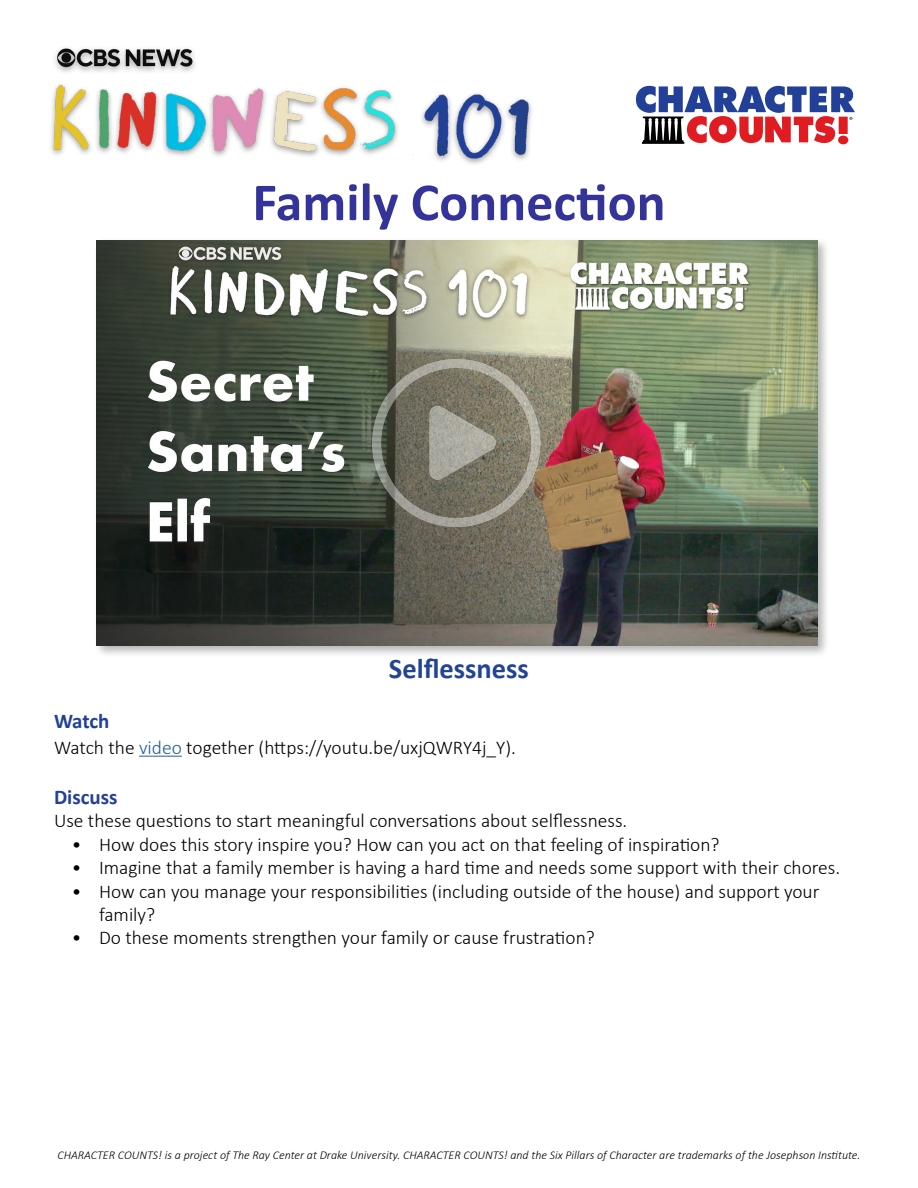
<style>
.page{position:relative;width:918px;height:1188px;background:#fff}
.page>*{position:absolute;margin:0;border:0;box-sizing:border-box;transform-origin:0 0}
.t1{font:700 54px "Calibri";color:#339}
.t2{font:700 28.5px "Calibri";color:#234396}
.t3{font:700 21px "Calibri";color:#234098}
.t4{font:300 19.5px/23.4px "Calibri";color:#000}
.t5{font:italic 300 12px "Calibri";color:#000}
.s1{color:#215e9e}
</style>
<div class="page">
<img style="left:51px;top:85px;width:481px;height:79px">
<img style="left:55px;top:48px;width:140px;height:25px">
<svg style="left:636px;top:86px;width:219px;height:58px"></svg>
<hr style="left:139px;top:756px;width:43px;height:1px;background:#215e9e">
<div style="left:94px;top:237px;width:736px;height:421px;background:#000;opacity:.3"></div>
<img style="left:97px;top:240px;width:720px;height:406px">
<img style="left:360px;top:341px;width:193px;height:197px">
<h1 class="t1" style="left:252px;top:164px;width:415px">Family Connection</h1>
<h2 class="t2" style="left:389px;top:648px;width:142px">Selflessness</h2>
<p class="t3" style="left:54px;top:707px;width:57px">Watch</p>
<p class="t4" style="left:54px;top:735px;width:464px">Watch the <span class="s1">video</span> together (https://youtu.be/uxjQWRY4j_Y).</p>
<p class="t3" style="left:54px;top:782px;width:65px">Discuss</p>
<p class="t4" style="left:54px;top:809px;width:575px">Use these questions to start meaningful conversations about selflessness.</p>
<p class="t4" style="left:72px;top:833px;width:649px">• How does this story inspire you? How can you act on that feeling of inspiration?</p>
<p class="t4" style="left:72px;top:856px;width:770px">• Imagine that a family member is having a hard time and needs some support with their chores.</p>
<p class="t4" style="left:99px;top:879px;width:722px;text-indent:-27px">• How can you manage your responsibilities (including outside of the house) and support your family?</p>
<p class="t4" style="left:72px;top:926px;width:524px">• Do these moments strengthen your family or cause frustration?</p>
<p class="t5" style="left:57px;top:1147px;width:805px">CHARACTER COUNTS! is a project of The Ray Center at Drake University. CHARACTER COUNTS! and the Six Pillars of Character are trademarks of the Josephson Institute.</p>
</div>
